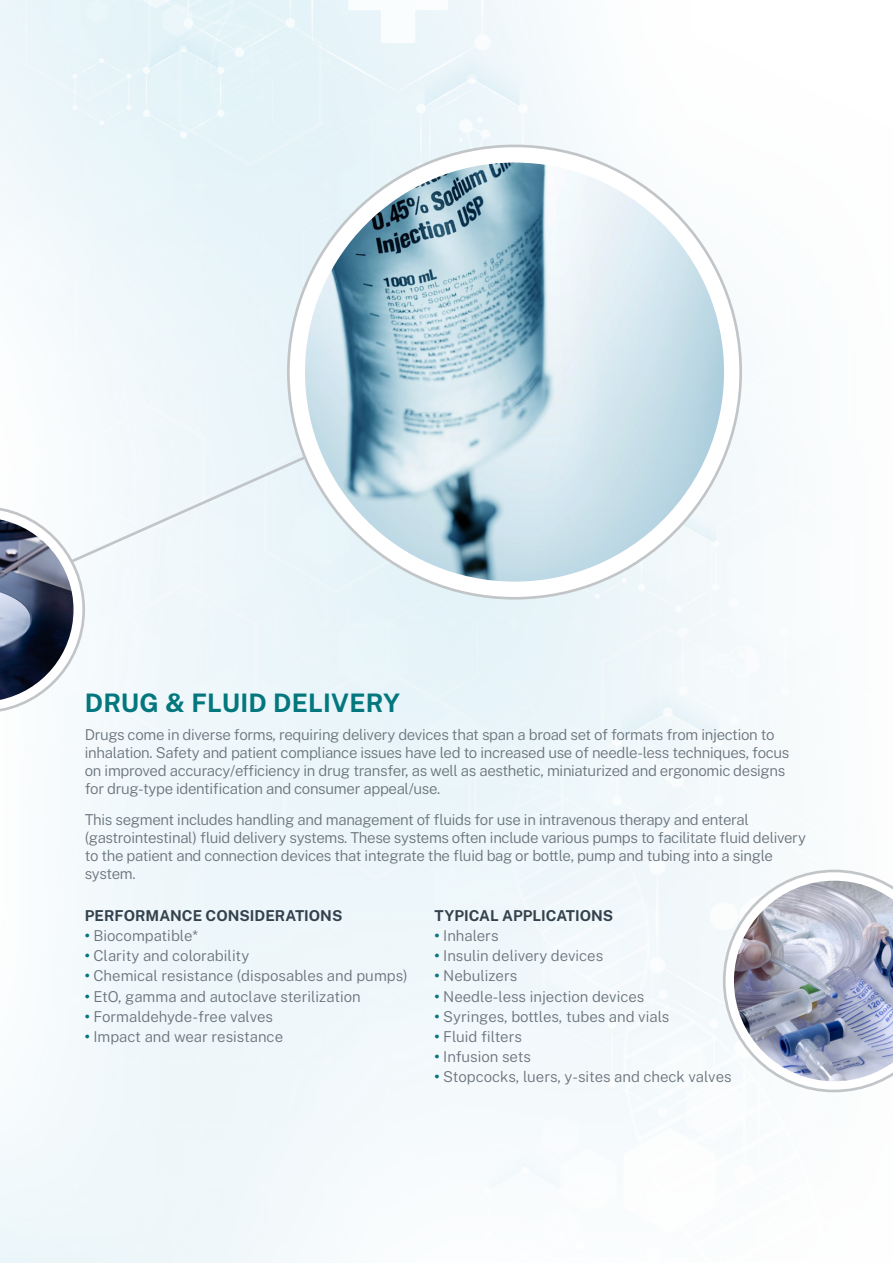
<style>
.page{position:relative;width:893px;height:1263px;background:#fff}
.page>*{position:absolute;margin:0;border:0;box-sizing:border-box;transform-origin:0 0}
.t1{font:700 25.5px "Public Sans";letter-spacing:.01em;color:#02777d}
.t2{font:300 15px/18px "Public Sans";letter-spacing:-.02em;color:#69747c}
.t3{font:300 15px "Public Sans";color:#69747c}
.t4{font:700 15px "Public Sans";color:#33424d}
.s1{font-weight:700;color:#02777d}
</style>
<div class="page">
<div style="left:0;top:0;width:893px;height:1263px;background:linear-gradient(to right,#ebf6fa,#f8fbfc)"></div>
<svg style="left:723px;top:870px;width:170px;height:222px"></svg>
<img style="left:734px;top:881px;width:159px;height:200px">
<svg style="left:6px;top:419px;width:381px;height:174px"></svg>
<div style="left:288px;top:146px;width:453px;height:452px;background:#fff;border-radius:50%"></div>
<img style="left:305px;top:163px;width:419px;height:419px;border-radius:209px">
<svg style="left:0;top:431px;width:366px;height:282px"></svg>
<img style="left:0;top:519px;width:73px;height:181px">
<p class="t1" style="left:85px;top:686px;width:317px">DRUG &amp; FLUID DELIVERY</p>
<p class="t2" style="left:85px;top:725px;width:706px">Drugs come in diverse forms, requiring delivery devices that span a broad set of formats from injection to inhalation. Safety and patient compliance issues have led to increased use of needle-less techniques, focus on improved accuracy/efficiency in drug transfer, as well as aesthetic, miniaturized and ergonomic designs for drug-type identification and consumer appeal/use.</p>
<p class="t2" style="left:85px;top:810px;width:723px">This segment includes handling and management of fluids for use in intravenous therapy and enteral (gastrointestinal) fluid delivery systems. These systems often include various pumps to facilitate fluid delivery to the patient and connection devices that integrate the fluid bag or bottle, pump and tubing into a single system.</p>
<p class="t4" style="left:85px;top:906px;width:259px">PERFORMANCE CONSIDERATIONS</p>
<p class="t3" style="left:85px;top:926px;width:115px"><span class="s1">•</span> Biocompatible*</p>
<p class="t3" style="left:85px;top:946px;width:166px"><span class="s1">•</span> Clarity and colorability</p>
<p class="t3" style="left:85px;top:966px;width:324px"><span class="s1">•</span> Chemical resistance (disposables and pumps)</p>
<p class="t3" style="left:85px;top:986px;width:277px"><span class="s1">•</span> EtO, gamma and autoclave sterilization</p>
<p class="t3" style="left:85px;top:1006px;width:190px"><span class="s1">•</span> Formaldehyde-free valves</p>
<p class="t3" style="left:85px;top:1026px;width:200px"><span class="s1">•</span> Impact and wear resistance</p>
<p class="t4" style="left:434px;top:906px;width:180px">TYPICAL APPLICATIONS</p>
<p class="t3" style="left:434px;top:926px;width:65px"><span class="s1">•</span> Inhalers</p>
<p class="t3" style="left:434px;top:946px;width:170px"><span class="s1">•</span> Insulin delivery devices</p>
<p class="t3" style="left:434px;top:966px;width:84px"><span class="s1">•</span> Nebulizers</p>
<p class="t3" style="left:434px;top:986px;width:211px"><span class="s1">•</span> Needle-less injection devices</p>
<p class="t3" style="left:434px;top:1006px;width:236px"><span class="s1">•</span> Syringes, bottles, tubes and vials</p>
<p class="t3" style="left:434px;top:1026px;width:89px"><span class="s1">•</span> Fluid filters</p>
<p class="t3" style="left:434px;top:1046px;width:98px"><span class="s1">•</span> Infusion sets</p>
<p class="t2" style="left:434px;top:1067px;width:299px"><span class="s1">•</span> Stopcocks, luers, y-sites and check valves</p>
</div>
